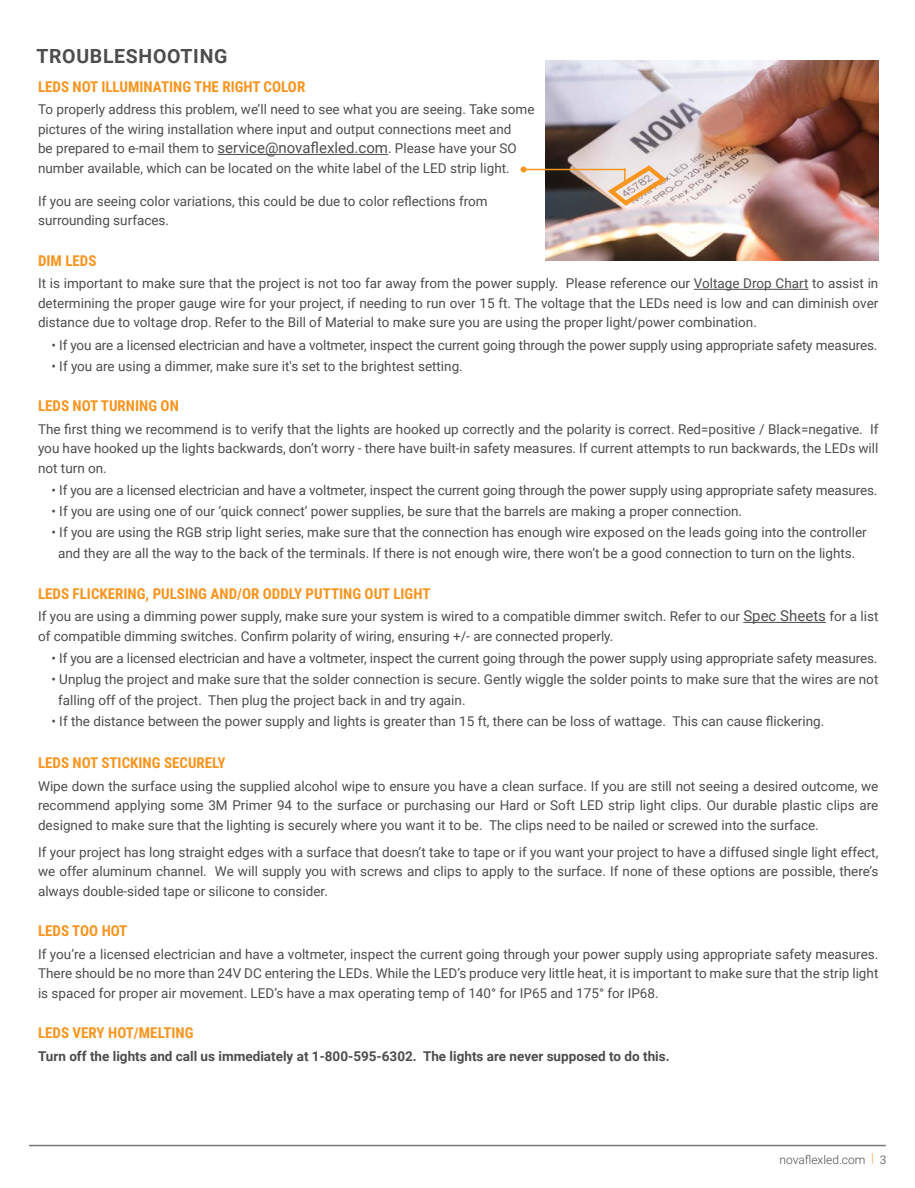
<style>
.page{position:relative;width:915px;height:1188px;background:#fff}
.page>*{position:absolute;margin:0;border:0;box-sizing:border-box;transform-origin:0 0}
.t1{font:700 19.5px "Roboto";letter-spacing:.035em;color:#4d4d4f}
.t2{font:700 15px "Roboto Condensed";color:#f8951f}
.t3{font:13.5px/19.5px "Roboto";color:#4d4d4f;text-align:justify}
.t4{font:700 13.5px "Roboto";color:#4d4d4f}
.t5{font:300 12px "Roboto";color:#4d4d4f}
.s1{font-size:15px}
.s2{color:#f8951f}
.s3{font-weight:400;color:#77787b}
</style>
<div class="page">
<hr style="left:29px;top:1145px;width:857px;height:1px;background:#77787b">
<hr style="left:218px;top:154px;width:170px;height:1px;background:#4d4d4f">
<hr style="left:694px;top:289px;width:115px;height:1px;background:#4d4d4f">
<hr style="left:743px;top:622px;width:83px;height:1px;background:#4d4d4f">
<img style="left:546px;top:61px;width:332px;height:199px">
<hr style="left:524px;top:169px;width:102px;height:1px;background:#f8951f">
<svg style="left:521px;top:166px;width:6px;height:6px"></svg>
<svg style="left:604px;top:163px;width:67px;height:45px"></svg>
<h1 class="t1" style="left:36px;top:42px;width:193px">TROUBLESHOOTING</h1>
<p class="t2" style="left:38px;top:76px;width:269px">LEDS NOT ILLUMINATING THE RIGHT COLOR</p>
<p class="t3" style="left:38px;top:99px;width:498px;text-align:left">To properly address this problem, we’ll need to see what you are seeing. Take some pictures of the wiring installation where input and output connections meet and<br>be prepared to e-mail them to <span class="s1">service@novaflexled.com</span>. Please have your SO number available, which can be located on the white label of the LED strip light.</p>
<p class="t3" style="left:38px;top:191px;width:451px">If you are seeing color variations, this could be due to color reflections from surrounding surfaces.</p>
<p class="t2" style="left:38px;top:250px;width:60px">DIM LEDS</p>
<p class="t3" style="left:38px;top:273px;width:842px">It is important to make sure that the project is not too far away from the power supply. Please reference our Voltage Drop Chart to assist in determining the proper gauge wire for your project, if needing to run over 15 ft. The voltage that the LEDs need is low and can diminish over distance due to voltage drop. Refer to the Bill of Material to make sure you are using the proper light/power combination.</p>
<p class="t3" style="left:51px;top:335px;width:828px">• If you are a licensed electrician and have a voltmeter, inspect the current going through the power supply using appropriate safety measures.</p>
<p class="t3" style="left:51px;top:356px;width:413px">• If you are using a dimmer, make sure it's set to the brightest setting.</p>
<p class="t2" style="left:38px;top:395px;width:142px">LEDS NOT TURNING ON</p>
<p class="t3" style="left:38px;top:419px;width:842px">The first thing we recommend is to verify that the lights are hooked up correctly and the polarity is correct. Red=positive / Black=negative. If you have hooked up the lights backwards, don’t worry - there have built-in safety measures. If current attempts to run backwards, the LEDs will not turn on.</p>
<p class="t3" style="left:51px;top:480px;width:828px">• If you are a licensed electrician and have a voltmeter, inspect the current going through the power supply using appropriate safety measures.</p>
<p class="t3" style="left:51px;top:501px;width:692px">• If you are using one of our ‘quick connect’ power supplies, be sure that the barrels are making a proper connection.</p>
<p class="t3" style="left:51px;top:522px;width:817px;line-height:21px;text-align:center">• If you are using the RGB strip light series, make sure that the connection has enough wire exposed on the leads going into the controller and they are all the way to the back of the terminals. If there is not enough wire, there won’t be a good connection to turn on the lights.</p>
<p class="t2" style="left:38px;top:583px;width:394px">LEDS FLICKERING, PULSING AND/OR ODDLY PUTTING OUT LIGHT</p>
<p class="t3" style="left:38px;top:606px;width:842px">If you are using a dimming power supply, make sure your system is wired to a compatible dimmer switch. Refer to our <span class="s1">Spec Sheets</span> for a list of compatible dimming switches. Confirm polarity of wiring, ensuring +/- are connected properly.</p>
<p class="t3" style="left:51px;top:648px;width:828px">• If you are a licensed electrician and have a voltmeter, inspect the current going through the power supply using appropriate safety measures.</p>
<p class="t3" style="left:58px;top:669px;width:822px;line-height:21px;text-indent:-7px">• Unplug the project and make sure that the solder connection is secure. Gently wiggle the solder points to make sure that the wires are not falling off of the project. Then plug the project back in and try again.</p>
<p class="t3" style="left:51px;top:711px;width:774px">• If the distance between the power supply and lights is greater than 15 ft, there can be loss of wattage. This can cause flickering.</p>
<p class="t2" style="left:38px;top:752px;width:189px">LEDS NOT STICKING SECURELY</p>
<p class="t3" style="left:38px;top:776px;width:842px">Wipe down the surface using the supplied alcohol wipe to ensure you have a clean surface. If you are still not seeing a desired outcome, we recommend applying some 3M Primer 94 to the surface or purchasing our Hard or Soft LED strip light clips. Our durable plastic clips are designed to make sure that the lighting is securely where you want it to be. The clips need to be nailed or screwed into the surface.</p>
<p class="t3" style="left:38px;top:842px;width:842px">If your project has long straight edges with a surface that doesn’t take to tape or if you want your project to have a diffused single light effect, we offer aluminum channel. We will supply you with screws and clips to apply to the surface. If none of these options are possible, there’s always double-sided tape or silicone to consider.</p>
<p class="t2" style="left:38px;top:920px;width:91px">LEDS TOO HOT</p>
<p class="t3" style="left:38px;top:944px;width:842px">If you’re a licensed electrician and have a voltmeter, inspect the current going through your power supply using appropriate safety measures.<br>There should be no more than 24V DC entering the LEDs. While the LED’s produce very little heat, it is important to make sure that the strip light is spaced for proper air movement. LED’s have a max operating temp of 140° for IP65 and 175° for IP68.</p>
<p class="t2" style="left:38px;top:1022px;width:157px">LEDS VERY HOT/MELTING</p>
<p class="t4" style="left:38px;top:1047px;width:633px">Turn off the lights and call us immediately at 1-800-595-6302. The lights are never supposed to do this.</p>
<p class="t5" style="left:780px;top:1151px;width:108px">novaflexled.com <span class="s2">|</span> <span class="s3">3</span></p>
</div>
